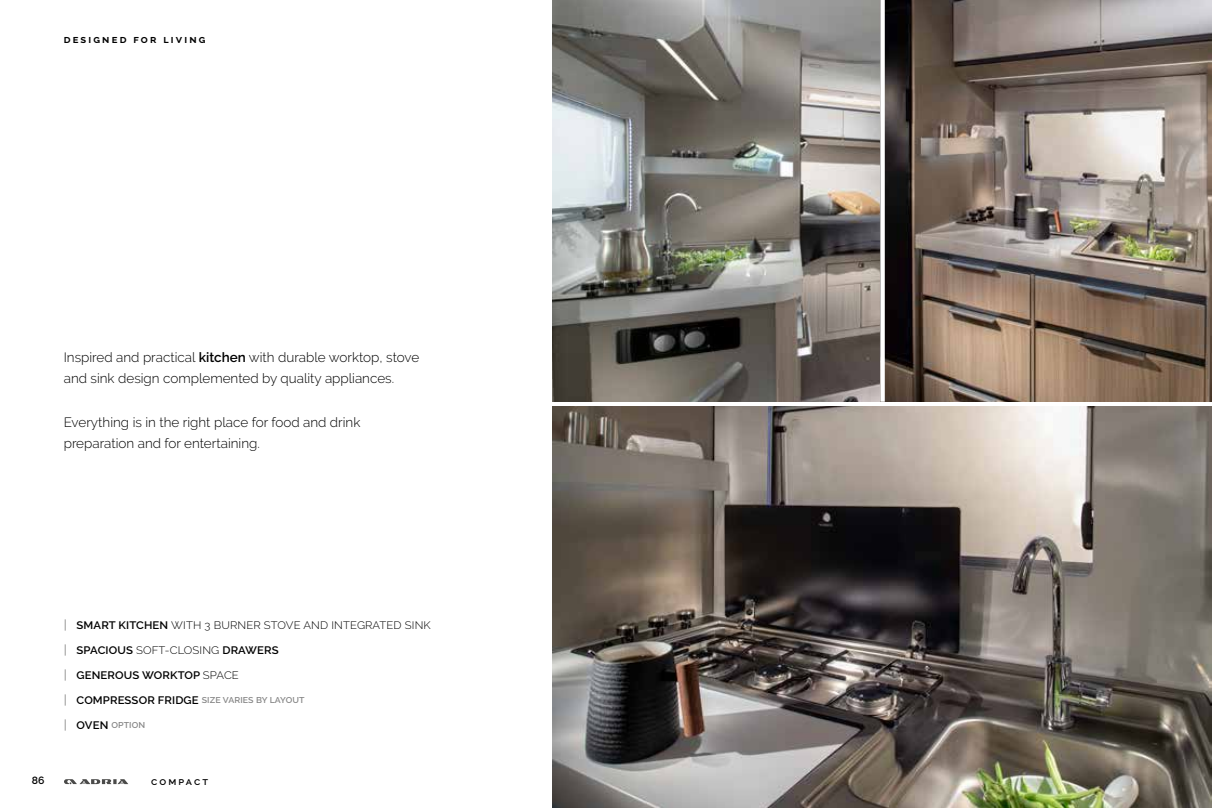
<style>
.page{position:relative;width:1212px;height:808px;background:#fff}
.page>*{position:absolute;margin:0;border:0;box-sizing:border-box;transform-origin:0 0}
.t1{font:300 13.5px/21.6px "Raleway";color:#000}
.t2{font:600 10.8px "Raleway";letter-spacing:.01em;color:#000;scale:1.04 1}
.t3{font:300 10.8px "Raleway";letter-spacing:.01em;color:#000;scale:1.04 1}
.t4{font:700 10.8px "Raleway";letter-spacing:.2em;color:#000}
.t5{font:600 10.5px "Raleway";color:#000}
.t6{font:600 8.4px "Raleway";letter-spacing:.01em;color:#878787;scale:1.04 1}
.s1{font-weight:600}
.s2{font-weight:600;font-size:12.45px;color:#a8a8a7}
.s3{font-size:12.45px;color:#a8a8a7}
.s4{font-weight:300}
.s5{font-size:10.8px;color:#000}
</style>
<div class="page">
<svg style="left:64px;top:779px;width:64px;height:5px"></svg>
<img style="left:553px;top:0;width:327px;height:402px">
<img style="left:885px;top:0;width:327px;height:402px">
<img style="left:553px;top:406px;width:659px;height:402px">
<p class="t4" style="left:64px;top:33px;width:143px">designed for living</p>
<p class="t1" style="left:64px;top:346px;width:357px">Inspired and practical <span class="s1">kitchen</span> with durable worktop, stove and sink design complemented by quality appliances.</p>
<p class="t1" style="left:64px;top:411px;width:298px">Everything is in the right place for food and drink preparation and for entertaining.</p>
<p class="t5" style="left:32px;top:774px;width:14px">86</p>
<p class="t3" style="left:64px;top:619px;width:354px"><span class="s2">|</span> <span class="s1">SMART KITCHEN</span> WITH 3 BURNER STOVE AND INTEGRATED SINK</p>
<p class="t2" style="left:64px;top:644px;width:208px"><span class="s3">|</span> SPACIOUS <span class="s4">SOFT-CLOSING</span> DRAWERS</p>
<p class="t2" style="left:64px;top:669px;width:170px"><span class="s3">|</span> GENEROUS WORKTOP <span class="s4">SPACE</span></p>
<p class="t6" style="left:64px;top:695px;width:233px"><span class="s3">|</span> <span class="s5">COMPRESSOR FRIDGE</span> SIZE VARIES BY LAYOUT</p>
<p class="t6" style="left:64px;top:720px;width:80px"><span class="s3">|</span> <span class="s5">OVEN</span> OPTION</p>
<p class="t5" style="left:151px;top:775px;width:58px">compact</p>
</div>
